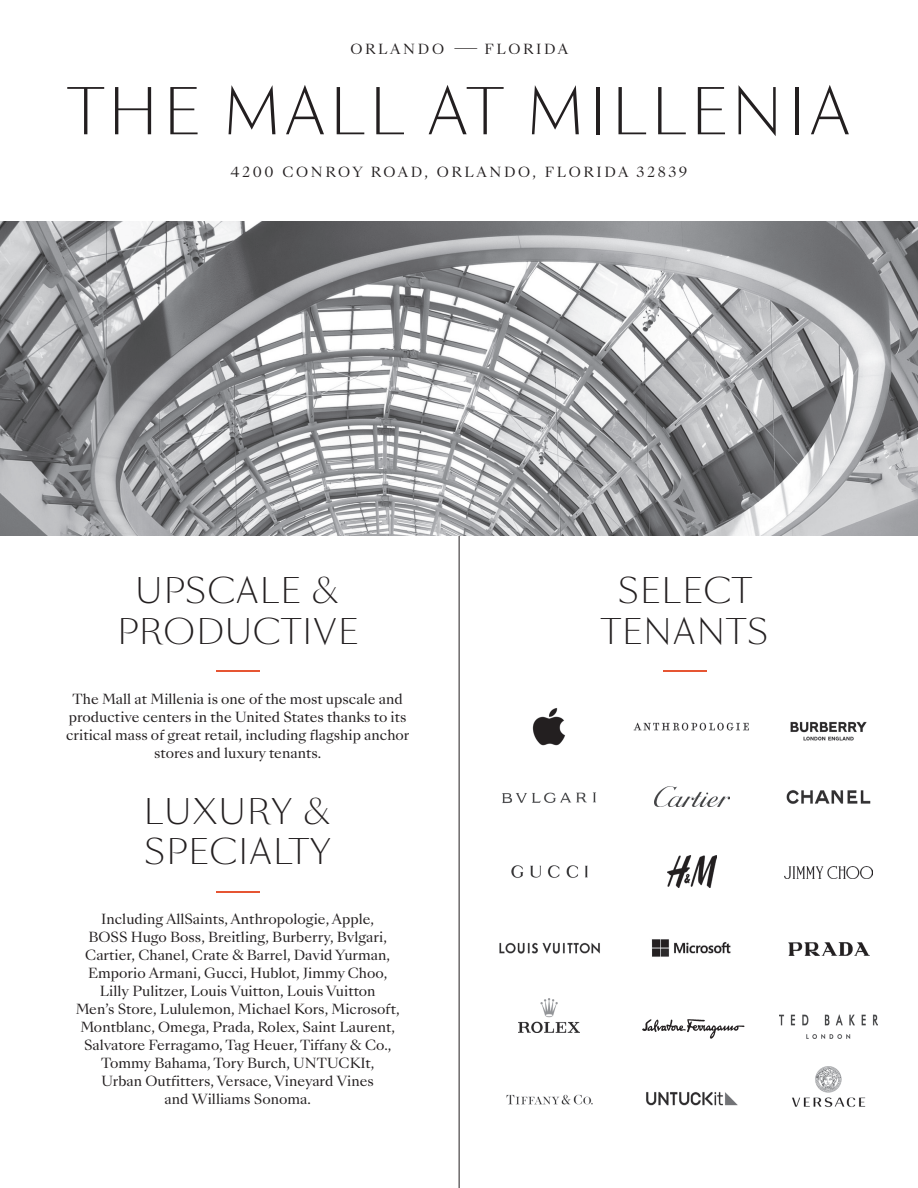
<style>
.page{position:relative;width:918px;height:1188px;background:#fff}
.page>*{position:absolute;margin:0;border:0;box-sizing:border-box;transform-origin:0 0}
.t1{font:300 60px "Sang Bleu Sans";letter-spacing:.08em;color:#231f20}
.t2{font:300 33px/40.5px "Sang Bleu Sans";letter-spacing:.05em;color:#231f20;text-align:center}
.t3{font:300 33px "Sang Bleu Sans";color:#e65533;scale:2 1}
.t4{font:13.5px/18px "Sang Bleu Kingdom";color:#231f20;text-align:center}
.t5{font:13.5px "Sang Bleu Kingdom";letter-spacing:.2em;color:#231f20}
</style>
<div class="page">
<hr style="left:459px;top:374px;width:1px;height:814px;background:#231f20">
<img style="left:0;top:221px;width:918px;height:315px">
<img style="left:511px;top:865px;width:77px;height:13px">
<img style="left:668px;top:855px;width:48px;height:32px">
<img style="left:532px;top:708px;width:33px;height:38px">
<img style="left:633px;top:722px;width:116px;height:9px">
<img style="left:790px;top:721px;width:77px;height:20px">
<img style="left:786px;top:790px;width:85px;height:14px">
<img style="left:642px;top:1019px;width:103px;height:20px">
<img style="left:780px;top:1015px;width:97px;height:23px">
<img style="left:646px;top:1092px;width:92px;height:14px">
<img style="left:792px;top:1066px;width:74px;height:42px">
<img style="left:502px;top:792px;width:94px;height:11px">
<img style="left:655px;top:786px;width:74px;height:21px">
<img style="left:499px;top:942px;width:101px;height:12px">
<img style="left:651px;top:939px;width:80px;height:18px">
<img style="left:788px;top:942px;width:81px;height:13px">
<img style="left:518px;top:999px;width:62px;height:34px">
<img style="left:506px;top:1094px;width:87px;height:11px">
<img style="left:785px;top:867px;width:88px;height:12px">
<p class="t5" style="left:350px;top:40px;width:219px">Orlando —flo rida</p>
<h1 class="t1" style="left:68px;top:74px;width:783px">THE MALL AT MILLENIA</h1>
<p class="t5" style="left:231px;top:163px;width:458px">4200 Co nro y Ro ad, Orlando , Flo rida 32839</p>
<h2 class="t2" style="left:118px;top:572px;width:242px">UPSCALE &amp;<br>PRODUCTIVE</h2>
<h2 class="t3" style="left:212px;top:647px;width:27px">—</h2>
<p class="t4" style="left:66px;top:690px;width:345px">The Mall at Millenia is one of the most upscale and productive centers in the United States thanks to its critical mass of great retail, including flagship anchor stores and luxury tenants.</p>
<h2 class="t2" style="left:144px;top:792px;width:189px;text-align:left">LUXURY &amp;<br>SPECIALTY</h2>
<h2 class="t3" style="left:212px;top:867px;width:27px">—</h2>
<p class="t4" style="left:76px;top:911px;width:326px">Including AllSaints, Anthropologie, Apple,<br>BOSS Hugo Boss, Breitling, Burberry, Bvlgari, Cartier, Chanel, Crate &amp; Barrel, David Yurman, Emporio Armani, Gucci, Hublot, Jimmy Choo, Lilly Pulitzer, Louis Vuitton, Louis Vuitton<br>Men’s Store, Lululemon, Michael Kors, Microsoft, Montblanc, Omega, Prada, Rolex, Saint Laurent, Salvatore Ferragamo, Tag Heuer, Tiffany &amp; Co., Tommy Bahama, Tory Burch, UNTUCKIt,<br>Urban Outfitters, Versace, Vineyard Vines<br>and Williams Sonoma.</p>
<h2 class="t2" style="left:602px;top:572px;width:168px">SELECT<br>TENANTS</h2>
<h2 class="t3" style="left:659px;top:647px;width:27px">—</h2>
</div>
